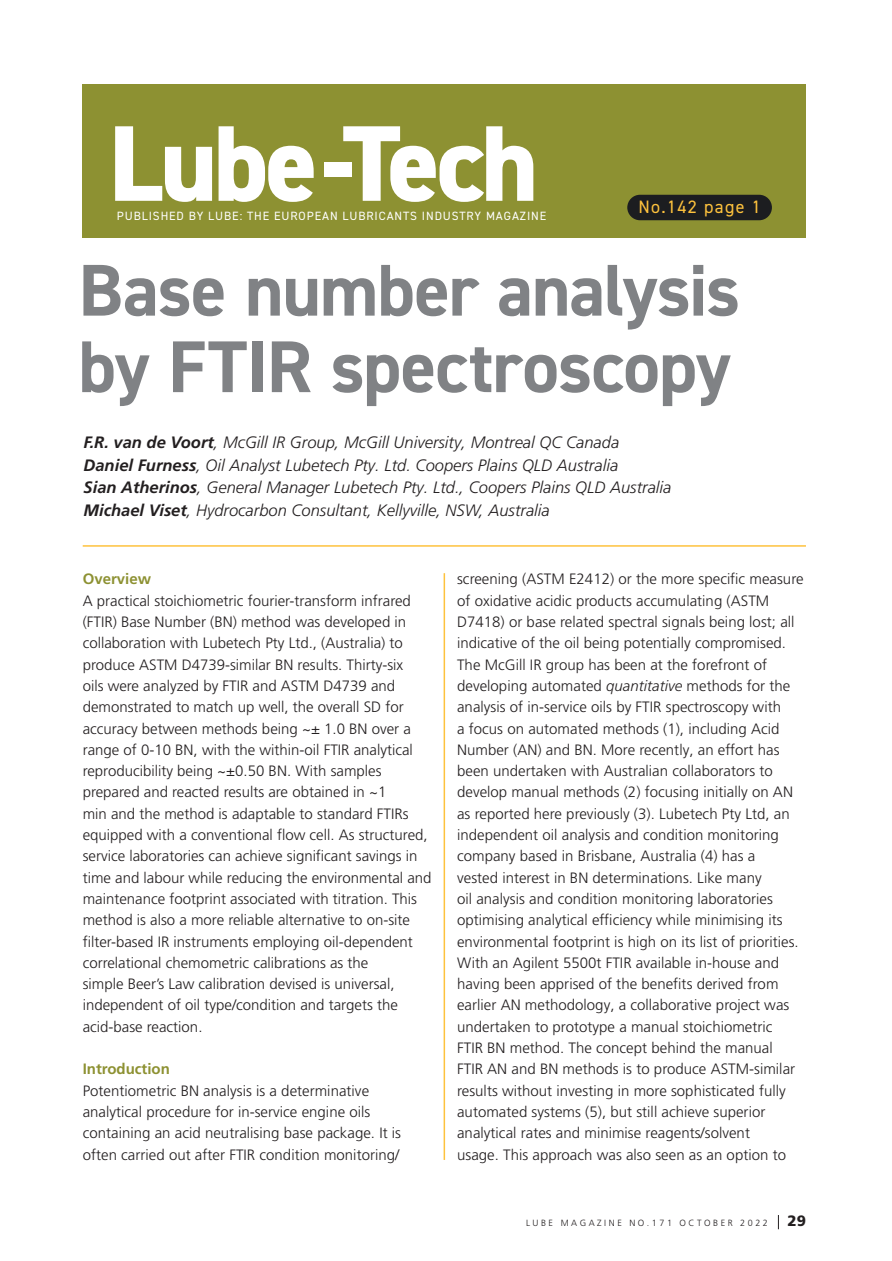
<style>
.page{position:relative;width:892px;height:1261px;background:#fff}
.page>*{position:absolute;margin:0;border:0;box-sizing:border-box;transform-origin:0 0}
.t1{font:800 108px "DIN2014";letter-spacing:-.03em;color:#fff}
.t2{font:700 73.5px/76.5px "DIN2014";letter-spacing:-.015em;color:#808285}
.t3{font:18px "DIN2014";letter-spacing:.075em;color:#fec23d}
.t4{font:italic 300 16.5px "Frutiger LT Pro";color:#231f20}
.t5{font:300 15px/21.3px "Frutiger LT Pro";color:#231f20}
.t6{font:700 15px "Frutiger LT Pro";color:#8d9132}
.t7{font:900 15px "Frutiger LT Pro";color:#231f20}
.t8{font:12px "DIN2014";letter-spacing:.075em;color:#fff}
.t9{font:300 9px "Frutiger LT Pro";letter-spacing:.28em;color:#231f20}
.s1{color:#8d9132}
.s2{font-weight:700}
.s3{font-style:italic}
</style>
<div class="page">
<svg style="left:778px;top:1215px;width:1px;height:14px"></svg>
<div style="left:83px;top:84px;width:723px;height:153px;background:#8d9132"></div>
<div style="left:627px;top:195px;width:144px;height:25px;background:#1c1d20;border-radius:13px"></div>
<hr style="left:443px;top:573px;width:2px;height:587px;background:#fec23d">
<hr style="left:83px;top:545px;width:723px;height:2px;background:#fec23d">
<p class="t1" style="left:109px;top:92px;width:431px">Lube<span class="s1">-</span>Tech</p>
<p class="t8" style="left:117px;top:208px;width:431px">PUBLISHED BY LUBE: THE EUROPEAN LUBRICANTS INDUSTRY MAGAZINE</p>
<p class="t3" style="left:638px;top:195px;width:124px">No.142 page 1</p>
<p class="t2" style="left:78px;top:251px;width:663px">Base number analysis by FTIR spectroscopy</p>
<p class="t4" style="left:84px;top:433px;width:537px"><span class="s2">F.R. van de Voort</span>, McGill IR Group, McGill University, Montreal QC Canada</p>
<p class="t4" style="left:84px;top:456px;width:536px"><span class="s2">Daniel Furness</span>, Oil Analyst Lubetech Pty. Ltd. Coopers Plains QLD Australia</p>
<p class="t4" style="left:84px;top:478px;width:589px"><span class="s2">Sian Atherinos</span>, General Manager Lubetech Pty. Ltd., Coopers Plains QLD Australia</p>
<p class="t4" style="left:84px;top:501px;width:468px"><span class="s2">Michael Viset</span>, Hydrocarbon Consultant, Kellyville, NSW, Australia</p>
<p class="t6" style="left:83px;top:570px;width:70px">Overview</p>
<p class="t5" style="left:83px;top:590px;width:350px">A practical stoichiometric fourier-transform infrared (FTIR) Base Number (BN) method was developed in collaboration with Lubetech Pty Ltd., (Australia) to produce ASTM D4739-similar BN results. Thirty-six<br>oils were analyzed by FTIR and ASTM D4739 and demonstrated to match up well, the overall SD for accuracy between methods being ~± 1.0 BN over a range of 0-10 BN, with the within-oil FTIR analytical reproducibility being ~±0.50 BN. With samples prepared and reacted results are obtained in ~1<br>min and the method is adaptable to standard FTIRs equipped with a conventional flow cell. As structured, service laboratories can achieve significant savings in time and labour while reducing the environmental and maintenance footprint associated with titration. This method is also a more reliable alternative to on-site filter-based IR instruments employing oil-dependent correlational chemometric calibrations as the<br>simple Beer’s Law calibration devised is universal, independent of oil type/condition and targets the acid-base reaction.</p>
<p class="t6" style="left:83px;top:1060px;width:89px">Introduction</p>
<p class="t5" style="left:83px;top:1080px;width:320px">Potentiometric BN analysis is a determinative analytical procedure for in-service engine oils containing an acid neutralising base package. It is often carried out after FTIR condition monitoring/</p>
<p class="t5" style="left:457px;top:569px;width:348px">screening (ASTM E2412) or the more specific measure of oxidative acidic products accumulating (ASTM D7418) or base related spectral signals being lost; all indicative of the oil being potentially compromised.<br>The McGill IR group has been at the forefront of developing automated <span class="s3">quantitative</span> methods for the analysis of in-service oils by FTIR spectroscopy with<br>a focus on automated methods (1), including Acid Number (AN) and BN. More recently, an effort has been undertaken with Australian collaborators to develop manual methods (2) focusing initially on AN as reported here previously (3). Lubetech Pty Ltd, an independent oil analysis and condition monitoring company based in Brisbane, Australia (4) has a<br>vested interest in BN determinations. Like many<br>oil analysis and condition monitoring laboratories optimising analytical efficiency while minimising its environmental footprint is high on its list of priorities.<br>With an Agilent 5500t FTIR available in-house and having been apprised of the benefits derived from earlier AN methodology, a collaborative project was undertaken to prototype a manual stoichiometric<br>FTIR BN method. The concept behind the manual<br>FTIR AN and BN methods is to produce ASTM-similar results without investing in more sophisticated fully automated systems (5), but still achieve superior analytical rates and minimise reagents/solvent<br>usage. This approach was also seen as an option to</p>
<p class="t9" style="left:526px;top:1218px;width:243px">LUBE MAGAZINE NO.171 OCTOBER 2022</p>
<p class="t7" style="left:787px;top:1212px;width:20px">29</p>
</div>
